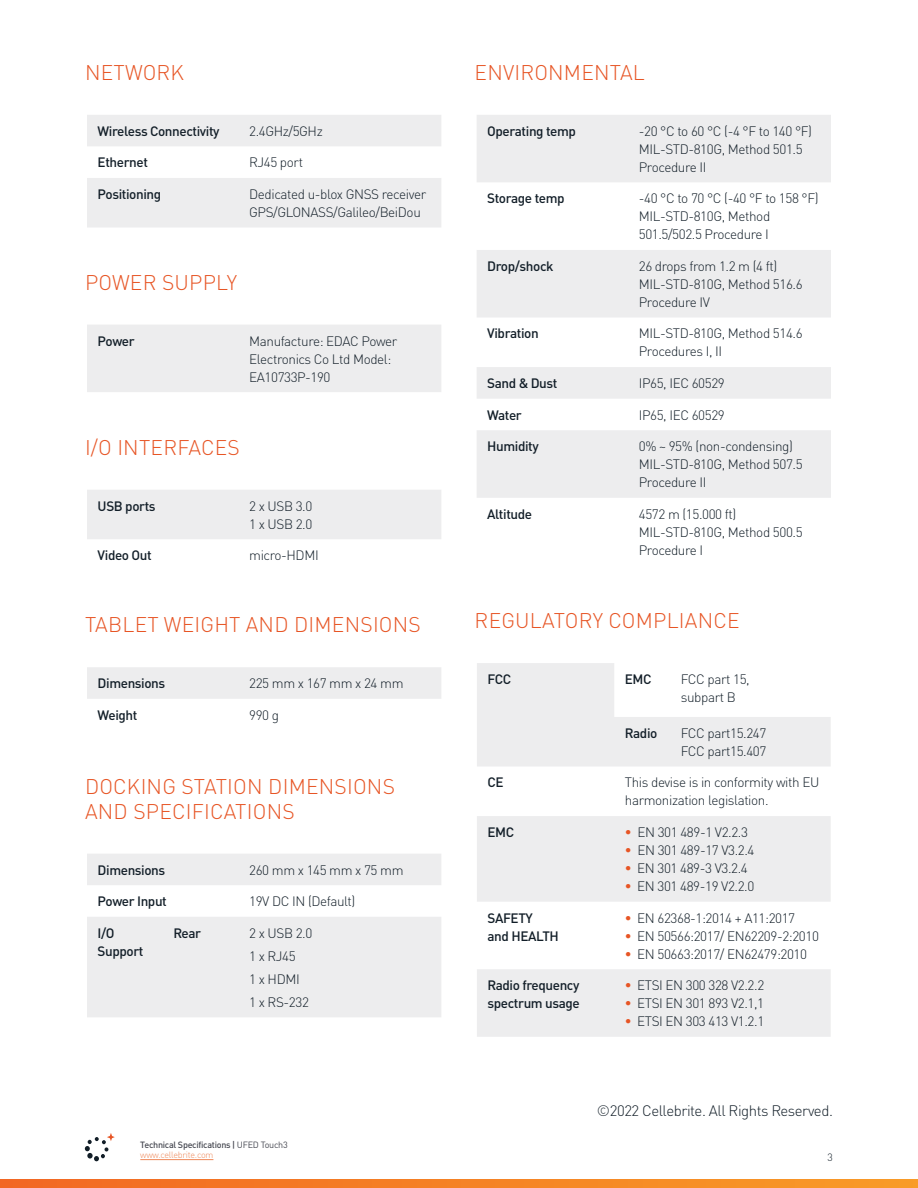
<style>
.page{position:relative;width:918px;height:1188px;background:#fff}
.page>*{position:absolute;margin:0;border:0;box-sizing:border-box;transform-origin:0 0}
.t1{font:300 21px/25.2px "DIN Pro";letter-spacing:.01em;color:#e75525}
.t2{font:300 15px "DIN Pro";letter-spacing:-.03em;color:#121e28}
.t3{font:300 13.5px/18px "DIN Pro";letter-spacing:-.03em;color:#121e28}
.t4{font:500 13.5px/18px "DIN Pro";letter-spacing:-.03em;color:#121e28}
.t5{font:300 10.5px "DIN Pro";color:#121e28}
.t6{font:500 9px/10.8px "DIN Pro";letter-spacing:-.03em;color:#474952}
.s1{font-weight:400}
.s2{font-weight:300;color:#ee8758}
.s3{font-weight:500;color:#e75525}
</style>
<div class="page">
<svg style="left:0;top:1179px;width:918px;height:9px;background:#f58125"></svg>
<hr style="left:140px;top:1159px;width:73px;height:1px;background:#ee8758">
<svg style="left:85px;top:1133px;width:30px;height:28px"></svg>
<svg style="left:477px;top:115px;width:354px;height:383px;fill:#ededee"></svg>
<div style="left:87px;top:115px;width:354px;height:31px;background:#ededee"></div>
<div style="left:87px;top:178px;width:354px;height:49px;background:#ededee"></div>
<div style="left:87px;top:325px;width:354px;height:67px;background:#ededee"></div>
<div style="left:87px;top:490px;width:354px;height:49px;background:#ededee"></div>
<div style="left:87px;top:667px;width:354px;height:32px;background:#ededee"></div>
<svg style="left:477px;top:663px;width:354px;height:374px;fill:#ededee"></svg>
<svg style="left:87px;top:854px;width:354px;height:163px;fill:#ededee"></svg>
<h1 class="t1" style="left:85px;top:58px;width:101px">NETWORK</h1>
<p class="t4" style="left:98px;top:121px;width:123px">Wireless Connectivity</p>
<p class="t3" style="left:249px;top:121px;width:75px">2.4GHz/5GHz</p>
<p class="t4" style="left:98px;top:153px;width:52px">Ethernet</p>
<p class="t3" style="left:249px;top:153px;width:55px">RJ45 port</p>
<p class="t4" style="left:98px;top:184px;width:65px">Positioning</p>
<p class="t3" style="left:249px;top:184px;width:178px">Dedicated -u blox GNSS receiver</p>
<p class="t3" style="left:249px;top:202px;width:173px">GPS/GLONASS/Galileo/BeiDou</p>
<h1 class="t1" style="left:85px;top:268px;width:154px">POWER SUPPLY</h1>
<p class="t4" style="left:98px;top:331px;width:39px">Power</p>
<p class="t3" style="left:249px;top:331px;width:150px">Manufacture: EDAC Power</p>
<p class="t3" style="left:249px;top:349px;width:144px">Electronics Co Ltd Model:<br>EA10733P-190</p>
<h1 class="t1" style="left:85px;top:433px;width:156px">O/ I INTERFACES</h1>
<p class="t4" style="left:98px;top:496px;width:59px">USB ports</p>
<p class="t4" style="left:98px;top:545px;width:56px">Video Out</p>
<p class="t3" style="left:249px;top:496px;width:65px">x2 USB 3.0</p>
<p class="t3" style="left:249px;top:514px;width:65px">x1 USB 2.0</p>
<p class="t3" style="left:249px;top:545px;width:71px">micro-HDMI</p>
<h1 class="t1" style="left:85px;top:611px;width:337px">TABLET WEIGHT AND DIMENSIONS</h1>
<p class="t4" style="left:98px;top:673px;width:69px">Dimensions</p>
<p class="t4" style="left:98px;top:705px;width:41px">Weight</p>
<p class="t3" style="left:249px;top:673px;width:156px">225 mm x 167 mm x 24 mm</p>
<p class="t3" style="left:249px;top:705px;width:31px">990 g</p>
<h1 class="t1" style="left:85px;top:772px;width:311px">DOCKING STATION DIMENSIONS<br>AND SPECIFICATIONS</h1>
<p class="t4" style="left:98px;top:860px;width:69px">Dimensions</p>
<p class="t3" style="left:249px;top:860px;width:156px">260 mm x 145 mm x 75 mm</p>
<p class="t3" style="left:249px;top:891px;width:108px">19V DC IN (Default(</p>
<p class="t4" style="left:98px;top:891px;width:71px">Power Input</p>
<p class="t4" style="left:98px;top:923px;width:47px">O/ I<br>Support</p>
<p class="t3" style="left:249px;top:923px;width:65px">x2 USB 2.0</p>
<p class="t4" style="left:173px;top:923px;width:29px">Rear</p>
<p class="t3" style="left:249px;top:944px;width:61px;line-height:23px">x1 RJ45<br>x1 HDMI<br>x1 RS-232</p>
<p class="t6" style="left:140px;top:1138px;width:149px">Technical Specifications | <span class="s1">UFED Touch3 </span><span class="s2">www.cellebrite.com</span></p>
<h1 class="t1" style="left:475px;top:58px;width:172px">ENVIRONMENTAL</h1>
<p class="t4" style="left:487px;top:121px;width:90px">Operating temp</p>
<p class="t4" style="left:487px;top:189px;width:79px">Storage temp</p>
<p class="t4" style="left:487px;top:256px;width:68px">Drop/shock</p>
<p class="t4" style="left:487px;top:324px;width:53px">Vibration</p>
<p class="t4" style="left:487px;top:373px;width:72px">Sand &amp; Dust</p>
<p class="t4" style="left:487px;top:405px;width:36px">Water</p>
<p class="t4" style="left:487px;top:436px;width:53px">Humidity</p>
<p class="t4" style="left:487px;top:504px;width:46px">Altitude</p>
<p class="t3" style="left:639px;top:121px;width:175px">- 2 0 C° t o 6 0 C° ( - 4 t oF° 1 4 0 ( F°</p>
<p class="t3" style="left:639px;top:139px;width:165px">MIL-STD-810G, Method 501.5<br>Procedure II</p>
<p class="t3" style="left:639px;top:189px;width:181px">- 4 0 C° t o 7 0 C° ( - 4 0 t oF° 1 5 8 ( F°</p>
<p class="t3" style="left:639px;top:207px;width:133px">MIL-STD-810G, Method<br>501.5/502.5 Procedure I</p>
<p class="t3" style="left:639px;top:256px;width:140px">26 drops from 1 . 2 m (f t4(</p>
<p class="t3" style="left:639px;top:274px;width:165px">MIL-STD-810G, Method 516.6<br>Procedure IV</p>
<p class="t3" style="left:639px;top:324px;width:165px">MIL-STD-810G, Method 514.6</p>
<p class="t3" style="left:639px;top:342px;width:85px">Procedures I I,I</p>
<p class="t3" style="left:639px;top:373px;width:87px">IP65, IEC 60529</p>
<p class="t3" style="left:639px;top:405px;width:87px">IP65, IEC 60529</p>
<p class="t3" style="left:639px;top:436px;width:156px">0% ~ 95% (non-condensing(</p>
<p class="t3" style="left:639px;top:454px;width:165px">MIL-STD-810G, Method 507.5<br>Procedure II</p>
<p class="t3" style="left:639px;top:504px;width:99px">4572 m (15.000 (f t</p>
<p class="t3" style="left:639px;top:522px;width:165px">MIL-STD-810G, Method 500.5<br>Procedure I</p>
<h1 class="t1" style="left:475px;top:607px;width:267px">REGULATORY COMPLIANCE</h1>
<p class="t4" style="left:488px;top:669px;width:25px">FCC</p>
<p class="t4" style="left:488px;top:773px;width:18px">CE</p>
<p class="t4" style="left:488px;top:822px;width:28px">EMC</p>
<p class="t4" style="left:625px;top:669px;width:28px">EMC</p>
<p class="t4" style="left:625px;top:723px;width:34px">Radio</p>
<p class="t3" style="left:681px;top:669px;width:70px">FCC part 15,</p>
<p class="t3" style="left:681px;top:687px;width:57px">subpart B</p>
<p class="t3" style="left:681px;top:723px;width:87px">FCC part15.247</p>
<p class="t3" style="left:681px;top:741px;width:87px">FCC part15.407</p>
<p class="t3" style="left:625px;top:773px;width:196px">This devise is in conformity with EU</p>
<p class="t3" style="left:625px;top:791px;width:145px">harmonization legislation.</p>
<p class="t3" style="left:625px;top:822px;width:125px"><span class="s3">•</span> EN 301 489-1 V2.2.3</p>
<p class="t3" style="left:625px;top:840px;width:131px"><span class="s3">•</span> EN 301 489-17 V3.2.4</p>
<p class="t3" style="left:625px;top:858px;width:124px"><span class="s3">•</span> EN 301 489-3 V3.2.4</p>
<p class="t3" style="left:625px;top:876px;width:131px"><span class="s3">•</span> EN 301 489-19 V2.2.0</p>
<p class="t4" style="left:488px;top:908px;width:73px">SAFETY<br>and HEALTH</p>
<p class="t3" style="left:625px;top:908px;width:172px"><span class="s3">•</span> EN 62368-1:2014 A+ 11:2017</p>
<p class="t3" style="left:625px;top:926px;width:196px"><span class="s3">•</span> EN 50566:2017/ EN62209-2:2010</p>
<p class="t3" style="left:625px;top:944px;width:184px"><span class="s3">•</span> EN 50663:2017/ EN62479:2010</p>
<p class="t4" style="left:488px;top:975px;width:94px">Radio frequency spectrum usage</p>
<p class="t3" style="left:625px;top:975px;width:141px"><span class="s3">•</span> ETSI EN 300 328 V2.2.2</p>
<p class="t3" style="left:625px;top:993px;width:141px"><span class="s3">•</span> ETSI EN 301 893 V2.1,1</p>
<p class="t3" style="left:625px;top:1011px;width:141px"><span class="s3">•</span> ETSI EN 303 413 V1.2.1</p>
<p class="t2" style="left:597px;top:1099px;width:237px">©2022 Cellebrite. All Rights Reserved.</p>
<p class="t5" style="left:828px;top:1150px;width:7px">3</p>
</div>
